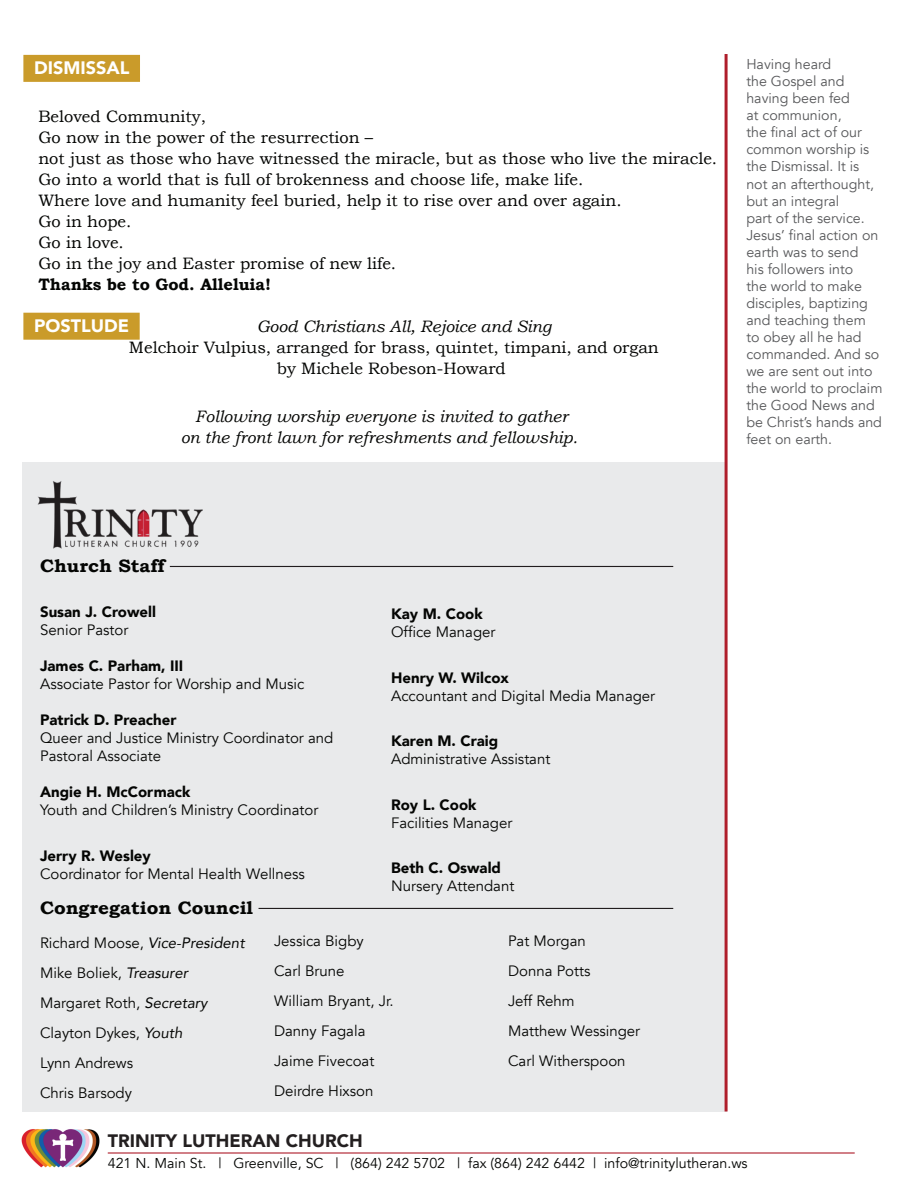
<style>
.page{position:relative;width:918px;height:1188px;background:#fff}
.page>*{position:absolute;margin:0;border:0;box-sizing:border-box;transform-origin:0 0}
.t1{font:700 18px "Bookman Old Style";color:#040503;scale:1.05 1}
.t2{font:900 18px "Avenir";color:#231f20}
.t3{font:900 18px "Avenir";color:#fff}
.t4{font:16.5px/21px "Bookman Old Style";color:#040503}
.t5{font:italic 16.5px/21px "Bookman Old Style";color:#040503;text-align:center}
.t6{font:700 16.5px "Bookman Old Style";color:#040503}
.t7{font:15px/30px "Avenir";color:#040503}
.t8{font:900 15px "Avenir";color:#040503}
.t9{font:14.25px/17.1px "Avenir";color:#57585a}
.t10{font:14.25px "Avenir";color:#040503}
.s1{font-style:italic}
</style>
<div class="page">
<div style="left:23px;top:55px;width:117px;height:27px;background:#ca9b2a"></div>
<div style="left:23px;top:313px;width:117px;height:27px;background:#ca9b2a"></div>
<div style="left:22px;top:462px;width:704px;height:650px;background:#e9eaeb"></div>
<hr style="left:725px;top:54px;width:3px;height:1057px;background:#af1e2b">
<hr style="left:108px;top:1152px;width:747px;height:2px;background:#af1e2b">
<img style="left:21px;top:1129px;width:79px;height:39px">
<hr style="left:259px;top:908px;width:414px;height:1px;background:#211d1e">
<hr style="left:170px;top:566px;width:503px;height:1px;background:#211d1e">
<img style="left:37px;top:481px;width:166px;height:68px">
<p class="t3" style="left:34px;top:53px;width:97px">DISMISSAL</p>
<p class="t4" style="left:38px;top:106px;width:680px">Beloved Community,<br>Go now in the power of the resurrection –<br>not just as those who have witnessed the miracle, but as those who live the miracle.<br>Go into a world that is full of brokenness and choose life, make life.<br>Where love and humanity feel buried, help it to rise over and over again.<br>Go in hope.<br>Go in love.<br>Go in the joy and Easter promise of new life.</p>
<p class="t6" style="left:38px;top:275px;width:234px">Thanks be to God. Alleluia!</p>
<p class="t3" style="left:34px;top:310px;width:96px">POSTLUDE</p>
<p class="t5" style="left:257px;top:316px;width:296px">Good Christians All, Rejoice and Sing</p>
<p class="t4" style="left:129px;top:337px;width:531px;text-align:center">Melchoir Vulpius, arranged for brass, quintet, timpani, and organ by Michele Robeson-Howard</p>
<p class="t5" style="left:181px;top:406px;width:398px">Following worship everyone is invited to gather<br>on the front lawn for refreshments and fellowship.</p>
<p class="t9" style="left:746px;top:56px;width:138px">Having heard<br>the Gospel and having been fed<br>at communion,<br>the final act of our common worship is the Dismissal. It is not an afterthought, but an integral<br>part of the service.<br>Jesus’ final action on earth was to send<br>his followers into<br>the world to make disciples, baptizing and teaching them to obey all he had commanded. And so we are sent out into the world to proclaim the Good News and be Christ’s hands and feet on earth.</p>
<p class="t1" style="left:40px;top:555px;width:120px">Church Staff</p>
<p class="t8" style="left:40px;top:599px;width:117px">Susan J. Crowell</p>
<p class="t7" style="left:40px;top:615px;width:90px">Senior Pastor</p>
<p class="t8" style="left:40px;top:653px;width:145px">James C. Parham, III</p>
<p class="t7" style="left:40px;top:669px;width:266px">Associate Pastor for Worship and Music</p>
<p class="t8" style="left:40px;top:707px;width:138px">Patrick D. Preacher</p>
<p class="t7" style="left:40px;top:729px;width:295px;line-height:18px">Queer and Justice Ministry Coordinator and<br>Pastoral Associate</p>
<p class="t8" style="left:40px;top:779px;width:152px">Angie H. McCormack</p>
<p class="t7" style="left:40px;top:795px;width:280px">Youth and Children’s Ministry Coordinator</p>
<p class="t8" style="left:40px;top:843px;width:112px">Jerry R. Wesley</p>
<p class="t7" style="left:40px;top:859px;width:266px">Coordinator for Mental Health Wellness</p>
<p class="t8" style="left:391px;top:601px;width:93px">Kay M. Cook</p>
<p class="t7" style="left:391px;top:617px;width:106px">Office Manager</p>
<p class="t8" style="left:391px;top:665px;width:119px">Henry W. Wilcox</p>
<p class="t7" style="left:391px;top:681px;width:266px">Accountant and Digital Media Manager</p>
<p class="t8" style="left:391px;top:728px;width:109px">Karen M. Craig</p>
<p class="t7" style="left:391px;top:744px;width:161px">Administrative Assistant</p>
<p class="t8" style="left:391px;top:792px;width:87px">Roy L. Cook</p>
<p class="t7" style="left:391px;top:808px;width:123px">Facilities Manager</p>
<p class="t8" style="left:391px;top:855px;width:111px">Beth C. Oswald</p>
<p class="t7" style="left:391px;top:872px;width:125px">Nursery Attendant</p>
<p class="t1" style="left:40px;top:897px;width:204px">Congregation Council</p>
<p class="t7" style="left:40px;top:928px;width:206px">Richard Moose, <span class="s1">Vice-President<br></span>Mike Boliek, <span class="s1">Treasurer<br></span>Margaret Roth, <span class="s1">Secretary<br></span>Clayton Dykes, <span class="s1">Youth<br></span>Lynn Andrews<br>Chris Barsody</p>
<p class="t7" style="left:274px;top:926px;width:121px">Jessica Bigby<br>Carl Brune<br>William Bryant, Jr.<br>Danny Fagala<br>Jaime Fivecoat<br>Deirdre Hixson</p>
<p class="t7" style="left:508px;top:926px;width:134px">Pat Morgan<br>Donna Potts<br>Jeff Rehm<br>Matthew Wessinger<br>Carl Witherspoon</p>
<p class="t2" style="left:108px;top:1125px;width:256px">TRINITY LUTHERAN CHURCH</p>
<p class="t10" style="left:108px;top:1154px;width:641px">421 N. Main St. | Greenville, SC | (864) 242 5702 | fax (864) 242 6442 | info@trinitylutheran.ws</p>
</div>
